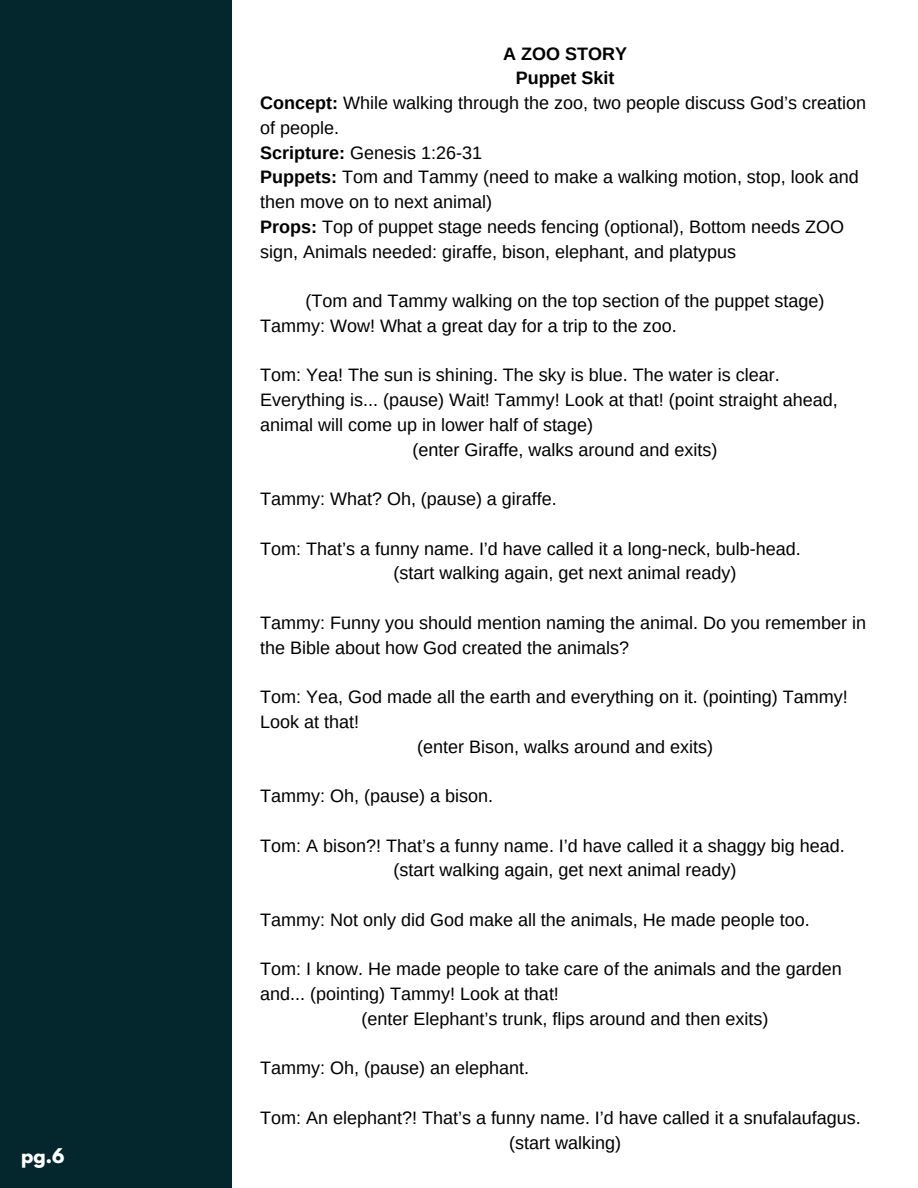
<style>
.page{position:relative;width:918px;height:1188px;background:#fff}
.page>*{position:absolute;margin:0;border:0;box-sizing:border-box;transform-origin:0 0}
.t1{font:18px/24.8px "Arimo";color:#000}
.t2{font:700 18px "Arimo";color:#000}
.t3{font:700 18px "League Spartan";color:#fff}
.s1{font-weight:700}
</style>
<div class="page">
<div style="left:0;top:0;width:231px;height:1188px;background:#03272d"></div>
<p class="t3" style="left:21px;top:1146px;width:45px">pg.6</p>
<p class="t2" style="left:503px;top:43px;width:125px">A ZOO STORY</p>
<p class="t2" style="left:516px;top:68px;width:100px">Puppet Skit</p>
<p class="t1" style="left:260px;top:91px;width:607px"><span class="s1">Concept:</span> While walking through the zoo, two people discuss God’s creation of people.</p>
<p class="t1" style="left:260px;top:140px;width:224px"><span class="s1">Scripture:</span> Genesis 1:26-31</p>
<p class="t1" style="left:260px;top:165px;width:600px"><span class="s1">Puppets:</span> Tom and Tammy (need to make a walking motion, stop, look and then move on to next animal)</p>
<p class="t1" style="left:260px;top:214px;width:585px"><span class="s1">Props:</span> Top of puppet stage needs fencing (optional), Bottom needs ZOO sign, Animals needed: giraffe, bison, elephant, and platypus</p>
<p class="t1" style="left:306px;top:289px;width:520px">(Tom and Tammy walking on the top section of the puppet stage)</p>
<p class="t1" style="left:260px;top:313px;width:418px">Tammy: Wow! What a great day for a trip to the zoo.</p>
<p class="t1" style="left:260px;top:363px;width:579px">Tom: Yea! The sun is shining. The sky is blue. The water is clear.<br>Everything is... (pause) Wait! Tammy! Look at that! (point straight ahead, animal will come up in lower half of stage)</p>
<p class="t1" style="left:413px;top:437px;width:306px">(enter Giraffe, walks around and exits)</p>
<p class="t1" style="left:260px;top:487px;width:298px">Tammy: What? Oh, (pause) a giraffe.</p>
<p class="t1" style="left:260px;top:536px;width:542px">Tom: That’s a funny name. I’d have called it a long-neck, bulb-head.</p>
<p class="t1" style="left:394px;top:561px;width:344px">(start walking again, get next animal ready)</p>
<p class="t1" style="left:260px;top:610px;width:607px">Tammy: Funny you should mention naming the animal. Do you remember in the Bible about how God created the animals?</p>
<p class="t1" style="left:260px;top:685px;width:589px">Tom: Yea, God made all the earth and everything on it. (pointing) Tammy!<br>Look at that!</p>
<p class="t1" style="left:417px;top:734px;width:297px">(enter Bison, walks around and exits)</p>
<p class="t1" style="left:260px;top:784px;width:234px">Tammy: Oh, (pause) a bison.</p>
<p class="t1" style="left:260px;top:833px;width:586px">Tom: A bison?! That’s a funny name. I’d have called it a shaggy big head.</p>
<p class="t1" style="left:394px;top:858px;width:344px">(start walking again, get next animal ready)</p>
<p class="t1" style="left:260px;top:907px;width:551px">Tammy: Not only did God make all the animals, He made people too.</p>
<p class="t1" style="left:260px;top:957px;width:583px">Tom: I know. He made people to take care of the animals and the garden and... (pointing) Tammy! Look at that!</p>
<p class="t1" style="left:362px;top:1006px;width:408px">(enter Elephant’s trunk, flips around and then exits)</p>
<p class="t1" style="left:260px;top:1056px;width:270px">Tammy: Oh, (pause) an elephant.</p>
<p class="t1" style="left:260px;top:1105px;width:602px">Tom: An elephant?! That’s a funny name. I’d have called it a snufalaufagus.</p>
<p class="t1" style="left:509px;top:1130px;width:113px">(start walking)</p>
</div>
